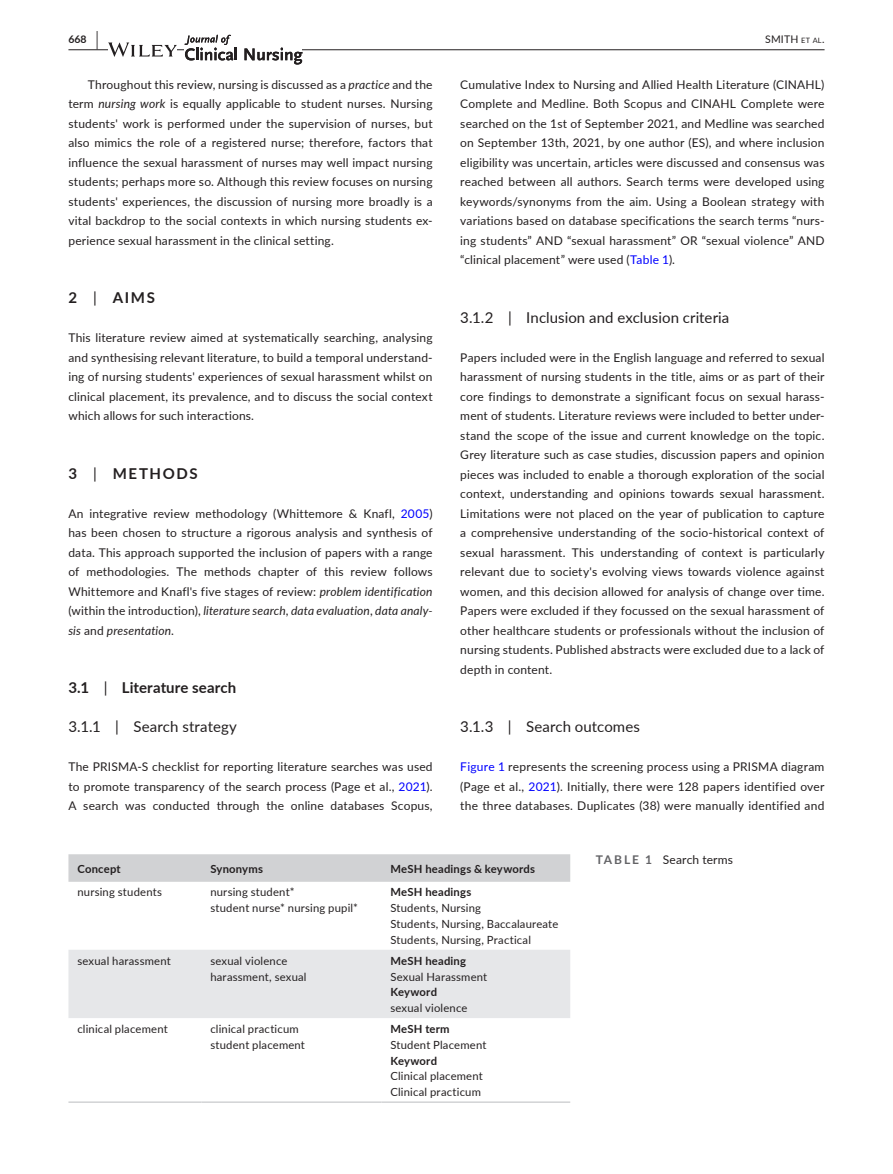
<style>
.page{position:relative;width:893px;height:1174px;background:#fff}
.page>*{position:absolute;margin:0;border:0;box-sizing:border-box;transform-origin:0 0}
.t1{font:15px "Lato";letter-spacing:.005em;color:#231f20}
.t2{font:700 15px "Lato";letter-spacing:.01em;color:#231f20}
.t3{font:700 15px "Lato";letter-spacing:.11em;color:#231f20}
.t4{font:12px/19.5px "Lato";letter-spacing:.015em;color:#231f20;text-align:justify}
.t5{font:11.25px/15.8px "Lato";letter-spacing:.015em;color:#231f20}
.t6{font:700 11.25px "Lato";letter-spacing:.02em;color:#231f20}
.t7{font:10.5px "Lato";letter-spacing:.02em;color:#231f20}
.t8{font:700 10.5px "Lato";color:#231f20}
.s1{font-size:19.5px}
.s2{font-size:7.35px}
.s3{font-style:italic}
.s4{color:#00f}
.s5{font-weight:400}
.s6{font-weight:700;color:#636366}
</style>
<div class="page">
<hr style="left:68px;top:49px;width:756px;height:1px;background:#231f20">
<svg style="left:108px;top:42px;width:69px;height:15px"></svg>
<div style="left:185px;top:35px;width:117px;height:30px;background:#fff"></div>
<svg style="left:185px;top:35px;width:52px;height:25px"></svg>
<svg style="left:244px;top:48px;width:58px;height:17px"></svg>
<div style="left:68px;top:854px;width:502px;height:27px;background:#d1d2d4"></div>
<div style="left:68px;top:950px;width:502px;height:68px;background:#e6e7e9"></div>
<hr style="left:68px;top:1101px;width:133px;height:1px;background:#d1d2d4">
<hr style="left:201px;top:1101px;width:180px;height:1px;background:#d1d2d4">
<hr style="left:381px;top:1101px;width:189px;height:1px;background:#d1d2d4">
<p class="t8" style="left:68px;top:31px;width:31px">668 <span class="s1">|</span></p>
<p class="t7" style="left:765px;top:31px;width:61px">SMITH <span class="s2">et al</span>.</p>
<p class="t4" style="left:68px;top:74px;width:366px;text-indent:20px">Throughout this review, nursing is discussed as a <span class="s3">practice</span> and the term <span class="s3">nursing work</span> is equally applicable to student nurses. Nursing students' work is performed under the supervision of nurses, but also mimics the role of a registered nurse; therefore, factors that influence the sexual harassment of nurses may well impact nursing students; perhaps more so. Although this review focuses on nursing students' experiences, the discussion of nursing more broadly is a vital backdrop to the social contexts in which nursing students ex&shy;perience sexual harassment in the clinical setting.</p>
<p class="t4" style="left:460px;top:74px;width:366px">Cumulative Index to Nursing and Allied Health Literature (CINAHL)<br>Complete and Medline. Both Scopus and CINAHL Complete were searched on the 1st of September 2021, and Medline was searched on September 13th, 2021, by one author (ES), and where inclusion eligibility was uncertain, articles were discussed and consensus was reached between all authors. Search terms were developed using keywords/synonyms from the aim. Using a Boolean strategy with variations based on database specifications the search terms “nurs&shy;ing students” AND “sexual harassment” OR “sexual violence” AND “clinical placement” were used (<span class="s4">Table 1</span>).</p>
<p class="t2" style="left:68px;top:287px;width:88px">2 <span class="s5">|</span> AIMS</p>
<p class="t4" style="left:68px;top:327px;width:366px">This literature review aimed at systematically searching, analysing and synthesising relevant literature, to build a temporal understand&shy;ing of nursing students' experiences of sexual harassment whilst on clinical placement, its prevalence, and to discuss the social context which allows for such interactions.</p>
<p class="t3" style="left:68px;top:462px;width:131px">3 <span class="s5">|</span> METHODS</p>
<p class="t4" style="left:68px;top:503px;width:366px">An integrative review methodology (Whittemore &amp; Knafl, <span class="s4">2005</span>) has been chosen to structure a rigorous analysis and synthesis of data. This approach supported the inclusion of papers with a range of methodologies. The methods chapter of this review follows Whittemore and Knafl's five stages of review: <span class="s3">problem identification </span>(within the introduction), <span class="s3">literature search</span>, <span class="s3">data evaluation</span>, <span class="s3">data analy&shy;sis</span> and <span class="s3">presentation</span>.</p>
<p class="t2" style="left:68px;top:677px;width:169px">3.1 <span class="s5">|</span> Literature search</p>
<p class="t1" style="left:68px;top:716px;width:170px">3.1.1 | Search strategy</p>
<p class="t4" style="left:68px;top:756px;width:366px">The PRISMA-S checklist for reporting literature searches was used to promote transparency of the search process (Page et al., <span class="s4">2021</span>).<br>A search was conducted through the online databases Scopus,</p>
<p class="t1" style="left:460px;top:306px;width:271px">3.1.2 | Inclusion and exclusion criteria</p>
<p class="t4" style="left:460px;top:347px;width:366px">Papers included were in the English language and referred to sexual harassment of nursing students in the title, aims or as part of their core findings to demonstrate a significant focus on sexual harass&shy;ment of students. Literature reviews were included to better under&shy;stand the scope of the issue and current knowledge on the topic.<br>Grey literature such as case studies, discussion papers and opinion pieces was included to enable a thorough exploration of the social context, understanding and opinions towards sexual harassment.<br>Limitations were not placed on the year of publication to capture a comprehensive understanding of the socio-historical context of sexual harassment. This understanding of context is particularly relevant due to society's evolving views towards violence against women, and this decision allowed for analysis of change over time.<br>Papers were excluded if they focussed on the sexual harassment of other healthcare students or professionals without the inclusion of nursing students. Published abstracts were excluded due to a lack of depth in content.</p>
<p class="t1" style="left:460px;top:716px;width:181px">3.1.3 | Search outcomes</p>
<p class="t4" style="left:460px;top:756px;width:366px"><span class="s4">Figure 1</span> represents the screening process using a PRISMA diagram (Page et al., <span class="s4">2021</span>). Initially, there were 128 papers identified over the three databases. Duplicates (38) were manually identified and</p>
<p class="t6" style="left:77px;top:860px;width:45px">Concept</p>
<p class="t6" style="left:210px;top:860px;width:54px">Synonyms</p>
<p class="t6" style="left:390px;top:860px;width:146px">MeSH headings &amp; keywords</p>
<p class="t5" style="left:77px;top:884px;width:86px">nursing students</p>
<p class="t5" style="left:210px;top:884px;width:149px">nursing student*<br>student nurse* nursing pupil*</p>
<p class="t6" style="left:390px;top:884px;width:82px">MeSH headings</p>
<p class="t5" style="left:390px;top:899px;width:169px">Students, Nursing<br>Students, Nursing, Baccalaureate<br>Students, Nursing, Practical</p>
<p class="t5" style="left:77px;top:952px;width:95px">sexual harassment</p>
<p class="t5" style="left:210px;top:952px;width:98px">sexual violence harassment, sexual</p>
<p class="t6" style="left:390px;top:952px;width:77px">MeSH heading</p>
<p class="t5" style="left:390px;top:968px;width:98px">Sexual Harassment</p>
<p class="t6" style="left:390px;top:984px;width:48px">Keyword</p>
<p class="t5" style="left:390px;top:999px;width:79px">sexual violence</p>
<p class="t5" style="left:77px;top:1020px;width:92px">clinical placement</p>
<p class="t5" style="left:210px;top:1020px;width:96px">clinical practicum student placement</p>
<p class="t6" style="left:390px;top:1020px;width:61px">MeSH term</p>
<p class="t5" style="left:390px;top:1036px;width:97px">Student Placement</p>
<p class="t6" style="left:390px;top:1052px;width:48px">Keyword</p>
<p class="t5" style="left:390px;top:1068px;width:94px">Clinical placement<br>Clinical practicum</p>
<p class="t4" style="left:596px;top:849px;width:139px"><span class="s6">TABLE 1</span> Search terms</p>
</div>
